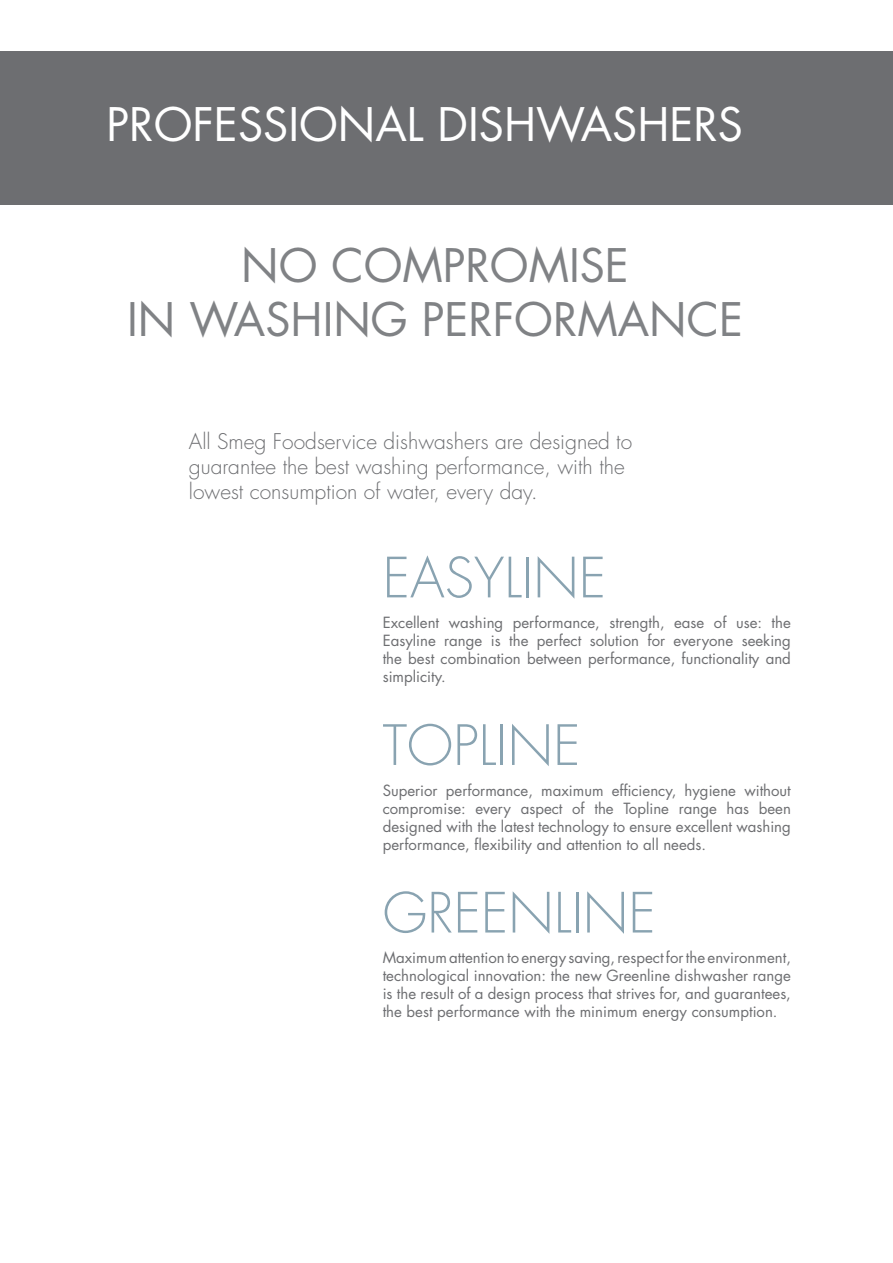
<style>
.page{position:relative;width:893px;height:1263px;background:#fff}
.page>*{position:absolute;margin:0;border:0;box-sizing:border-box;transform-origin:0 0}
.t1{font:300 54px "Futura Std";color:#89a3b1}
.t2{font:45px/54px "Futura Std";color:#808285;text-align:center}
.t3{font:45px "Futura Std";color:#fff}
.t4{font:300 21px/25.2px "Futura Std";color:#6d6e71}
.t5{font:15px/18px "Futura Std";color:#6d6e71;text-align:justify}
</style>
<div class="page">
<div style="left:0;top:51px;width:893px;height:153px;background:#6d6e71"></div>
<h2 class="t3" style="left:107px;top:104px;width:638px">PROFESSIONAL DISHWASHERS</h2>
<h2 class="t2" style="left:127px;top:242px;width:617px">NO COMPROMISE<br>IN WASHING PERFORMANCE</h2>
<h3 class="t4" style="left:189px;top:430px;width:445px">All Smeg Foodservice dishwashers are designed to guarantee the best washing performance, with the lowest consumption of water, every day.</h3>
<h1 class="t1" style="left:383px;top:552px;width:225px">EASYLINE</h1>
<p class="t5" style="left:383px;top:615px;width:410px">Excellent washing performance, strength, ease of use: the Easyline range is the perfect solution for everyone seeking the best combination between performance, functionality and simplicity.</p>
<h1 class="t1" style="left:383px;top:720px;width:199px">TOPLINE</h1>
<p class="t5" style="left:383px;top:782px;width:410px">Superior performance, maximum efficiency, hygiene without compromise: every aspect of the Topline range has been designed with the latest technology to ensure excellent washing performance, flexibility and attention to all needs.</p>
<h1 class="t1" style="left:383px;top:887px;width:275px">GREENLINE</h1>
<p class="t5" style="left:383px;top:950px;width:410px">Maximum attention to energy saving, respect for the environment, technological innovation: the new Greenline dishwasher range is the result of a design process that strives for, and guarantees, the best performance with the minimum energy consumption.</p>
</div>
